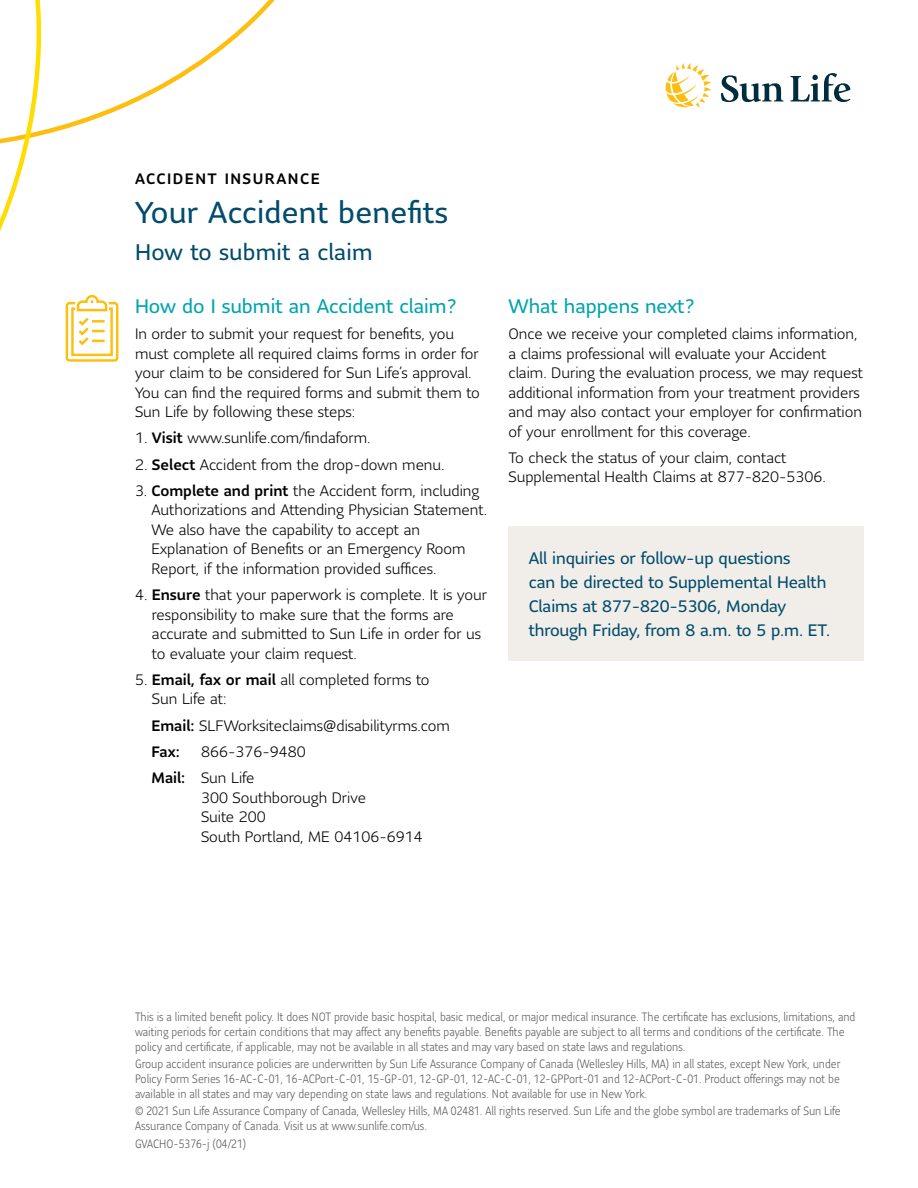
<style>
.page{position:relative;width:918px;height:1188px;background:#fff}
.page>*{position:absolute;margin:0;border:0;box-sizing:border-box;transform-origin:0 0}
._1stHead_SLFSansReg{font:30px "Sun Life Sans";letter-spacing:.01em;color:#004c6c}
._01b_1stHeadSubhead{font:22.5px "Sun Life Sans";letter-spacing:.01em;color:#004c6c}
._2ndHead_SLSans_Reg{font:19.5px "Sun Life Sans";color:#00a4ad}
._06b_CallToAct_11_16{font:16.5px/24px "Sun Life Sans";letter-spacing:-.005em;color:#004c6c}
._00_Text_SLSLight_10{font:300 15px/19.5px "Sun Life Sans";color:#000}
._000_Product_Subtitl{font:500 15px "Sun Life Sans";letter-spacing:.1em;color:#000}
._00_Text_SLSLight_10-2{font:500 15px "Sun Life Sans";color:#000}
.Disclosure_LightCond{font:300 12px/15px "Sun Life Sans Condensed";color:#58595b}
.s1{font-weight:500}
</style>
<div class="page">
<svg style="left:0;top:0;width:275px;height:231px"></svg>
<svg style="left:721px;top:75px;width:62px;height:27px"></svg>
<svg style="left:790px;top:73px;width:60px;height:29px"></svg>
<svg style="left:666px;top:63px;width:45px;height:45px"></svg>
<svg style="left:65px;top:294px;width:54px;height:68px"></svg>
<div style="left:508px;top:526px;width:356px;height:136px;background:#f1eeea"></div>
<p class="_000_Product_Subtitl" style="left:135px;top:168px;width:186px">ACCIDENT INSURANCE</p>
<p class="_1stHead_SLFSansReg" style="left:135px;top:192px;width:315px">Your Accident benefits</p>
<p class="_01b_1stHeadSubhead" style="left:135px;top:237px;width:239px">How to submit a claim</p>
<p class="_2ndHead_SLSans_Reg" style="left:135px;top:293px;width:323px">How do I submit an Accident claim?</p>
<p class="_00_Text_SLSLight_10" style="left:135px;top:324px;width:346px">In order to submit your request for benefits, you must complete all required claims forms in order for your claim to be considered for Sun Life’s approval.<br>You can find the required forms and submit them to Sun Life by following these steps:</p>
<p class="_00_Text_SLSLight_10" style="left:135px;top:428px;width:237px">1. <span class="s1">Visit</span> www.sunlife.com/findaform.</p>
<p class="_00_Text_SLSLight_10" style="left:135px;top:454px;width:311px">2. <span class="s1">Select</span> Accident from the drop-down menu.</p>
<p class="_00_Text_SLSLight_10" style="left:152px;top:480px;width:337px;text-indent:-16px">3. <span class="s1">Complete and print</span> the Accident form, including Authorizations and Attending Physician Statement.<br>We also have the capability to accept an Explanation of Benefits or an Emergency Room Report, if the information provided suffices.</p>
<p class="_00_Text_SLSLight_10" style="left:152px;top:585px;width:336px;text-indent:-17px">4. <span class="s1">Ensure</span> that your paperwork is complete. It is your responsibility to make sure that the forms are accurate and submitted to Sun Life in order for us to evaluate your claim request.</p>
<p class="_00_Text_SLSLight_10" style="left:152px;top:669px;width:279px;text-indent:-17px">5. <span class="s1">Email, fax or mail</span> all completed forms to<br>Sun Life at:</p>
<p class="_00_Text_SLSLight_10" style="left:152px;top:715px;width:300px"><span class="s1">Email:</span> SLFWorksiteclaims@disabilityrms.com</p>
<p class="_00_Text_SLSLight_10-2" style="left:152px;top:741px;width:30px">Fax:</p>
<p class="_00_Text_SLSLight_10" style="left:201px;top:741px;width:106px">866-376-9480</p>
<p class="_00_Text_SLSLight_10" style="left:201px;top:768px;width:223px;text-indent:-49px"><span class="s1">Mail:</span> Sun Life<br>300 Southborough Drive<br>Suite 200<br>South Portland, ME 04106-6914</p>
<p class="_2ndHead_SLSans_Reg" style="left:508px;top:293px;width:188px">What happens next?</p>
<p class="_00_Text_SLSLight_10" style="left:508px;top:324px;width:356px">Once we receive your completed claims information, a claims professional will evaluate your Accident claim. During the evaluation process, we may request additional information from your treatment providers and may also contact your employer for confirmation of your enrollment for this coverage.</p>
<p class="_00_Text_SLSLight_10" style="left:508px;top:447px;width:319px">To check the status of your claim, contact<br>Supplemental Health Claims at 877-820-5306.</p>
<p class="_06b_CallToAct_11_16" style="left:529px;top:546px;width:303px">All inquiries or follow-up questions<br>can be directed to Supplemental Health Claims at 877-820-5306, Monday through Friday, from 8 a.m. to 5 p.m. ET.</p>
<p class="Disclosure_LightCond" style="left:135px;top:1009px;width:722px">This is a limited benefit policy. It does NOT provide basic hospital, basic medical, or major medical insurance. The certificate has exclusions, limitations, and waiting periods for certain conditions that may affect any benefits payable. Benefits payable are subject to all terms and conditions of the certificate. The policy and certificate, if applicable, may not be available in all states and may vary based on state laws and regulations.</p>
<p class="Disclosure_LightCond" style="left:135px;top:1056px;width:707px;text-align:justify">Group accident insurance policies are underwritten by Sun Life Assurance Company of Canada (Wellesley Hills, MA) in all states, except New York, under Policy Form Series 16-AC-C-01, 16-ACPort-C-01, 15-GP-01, 12-GP-01, 12-AC-C-01, 12-GPPort-01 and 12-ACPort-C-01. Product offerings may not be available in all states and may vary depending on state laws and regulations. Not available for use in New York.</p>
<p class="Disclosure_LightCond" style="left:135px;top:1103px;width:707px">© 2021 Sun Life Assurance Company of Canada, Wellesley Hills, MA 02481. All rights reserved. Sun Life and the globe symbol are trademarks of Sun Life<br>Assurance Company of Canada. Visit us at www.sunlife.com/us.</p>
<p class="Disclosure_LightCond" style="left:135px;top:1135px;width:113px">GVACHO-5376-j (04/21)</p>
</div>
